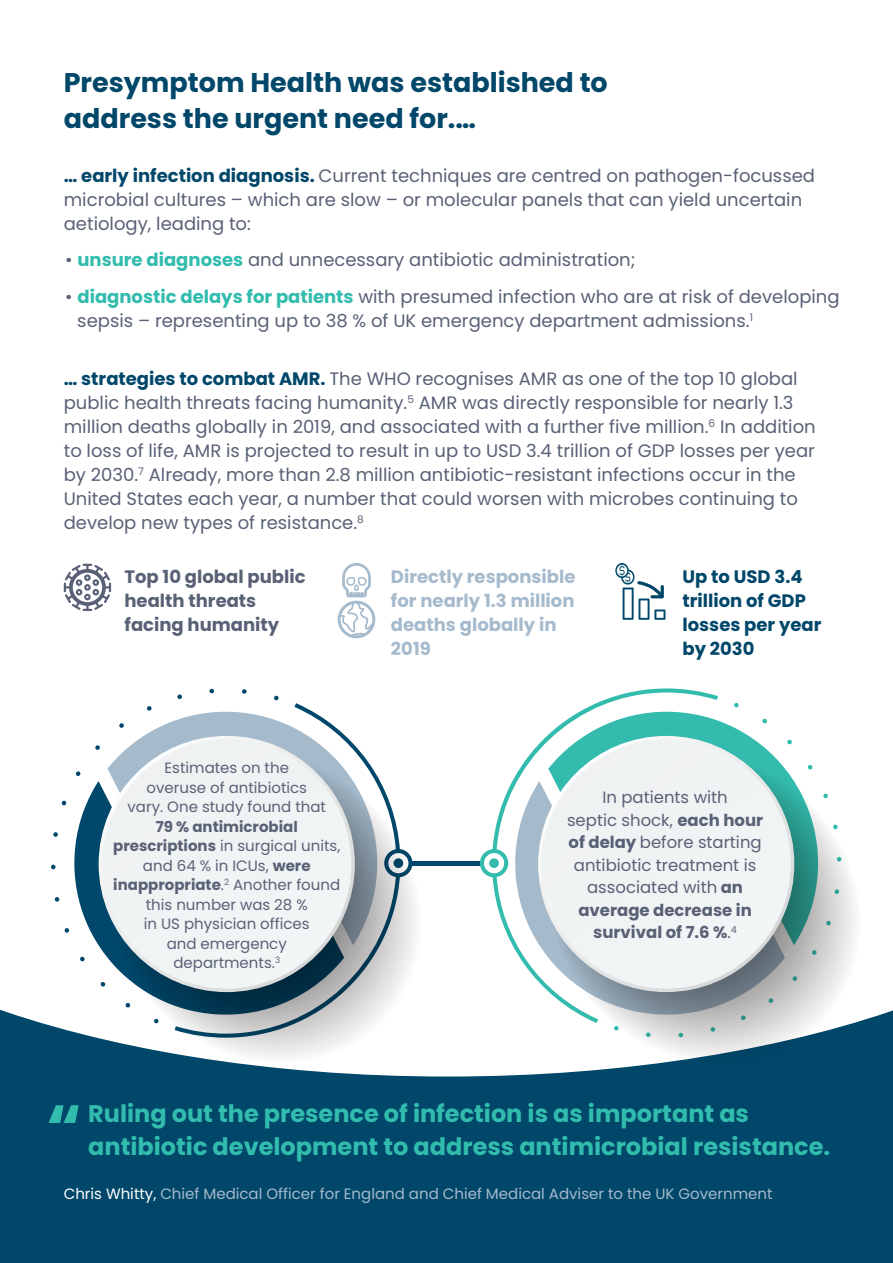
<style>
.page{position:relative;width:893px;height:1263px;background:#fff}
.page>*{position:absolute;margin:0;border:0;box-sizing:border-box;transform-origin:0 0}
.t1{font:700 66px "Poppins";color:#32bcad}
.t2{font:700 27px/36px "Poppins";color:#00476a}
.t3{font:700 24px "Poppins";color:#32bcad}
.t4{font:18px/24px "Poppins";color:#596176}
.t5{font:700 18px/24px "Poppins";color:#a5bacc}
.t6{font:700 18px/24px "Poppins";color:#596176}
.t7{font:700 18px/24px "Poppins";color:#00476a}
.t8{font:16.5px/22.5px "Poppins";color:#596176;text-align:center}
.t9{font:15px/19.5px "Poppins";color:#596176;text-align:center}
.t10{font:15px "Poppins";color:#a5bacc}
.s1{font-weight:700;color:#00476a}
.s2{font-weight:700;color:#32bcad}
.s3{font-weight:700}
.s4{color:#fff}
</style>
<div class="page">
<div style="left:0;top:1009px;width:893px;height:254px;background:#00476a"></div>
<hr style="left:410px;top:861px;width:72px;height:4px;background:#00486b">
<svg style="left:734px;top:703px;width:5px;height:4px"></svg>
<svg style="left:480px;top:688px;width:238px;height:342px"></svg>
<svg style="left:74px;top:781px;width:31px;height:233px"></svg>
<svg style="left:119px;top:712px;width:237px;height:35px;fill:#a5bbcc"></svg>
<svg style="left:105px;top:747px;width:321px;height:321px"></svg>
<svg style="left:99px;top:736px;width:256px;height:256px"></svg>
<div style="left:102px;top:739px;width:249px;height:249px;background:#f1f4f4;border-radius:125px"></div>
<svg style="left:515px;top:781px;width:30px;height:233px"></svg>
<svg style="left:548px;top:712px;width:244px;height:35px;fill:#33bcad"></svg>
<svg style="left:545px;top:747px;width:320px;height:321px"></svg>
<svg style="left:538px;top:736px;width:256px;height:256px"></svg>
<div style="left:542px;top:739px;width:249px;height:249px;background:#f1f4f4;border-radius:125px"></div>
<svg style="left:64px;top:564px;width:47px;height:47px"></svg>
<svg style="left:615px;top:563px;width:50px;height:57px"></svg>
<svg style="left:338px;top:563px;width:37px;height:75px"></svg>
<h2 class="t2" style="left:64px;top:65px;width:545px">Presymptom Health was established to address the urgent need for.…</h2>
<p class="t4" style="left:64px;top:163px;width:753px"><span class="s1">… early infection diagnosis.</span> Current techniques are centred on pathogen-focussed microbial cultures – which are slow – or molecular panels that can yield uncertain aetiology, leading to:</p>
<p class="t4" style="left:65px;top:248px;width:572px">• <span class="s2">unsure diagnoses</span> and unnecessary antibiotic administration;</p>
<p class="t4" style="left:77px;top:285px;width:764px;text-indent:-12px">• <span class="s2">diagnostic delays for patients</span> with presumed infection who are at risk of developing sepsis – representing up to 38 % of UK emergency department admissions.<sup>1</sup></p>
<p class="t4" style="left:64px;top:367px;width:753px"><span class="s1">… strategies to combat AMR.</span> The WHO recognises AMR as one of the top 10 global public health threats facing humanity.<sup>5</sup> AMR was directly responsible for nearly 1.3 million deaths globally in 2019, and associated with a further five million.<sup>6</sup> In addition to loss of life, AMR is projected to result in up to USD 3.4 trillion of GDP losses per year by 2030.<sup>7</sup> Already, more than 2.8 million antibiotic-resistant infections occur in the United States each year, a number that could worsen with microbes continuing to develop new types of resistance.<sup>8</sup></p>
<p class="t6" style="left:125px;top:564px;width:183px">Top 10 global public health threats facing humanity</p>
<p class="t7" style="left:682px;top:565px;width:141px">Up to USD 3.4 trillion of GDP losses per year by 2030</p>
<p class="t5" style="left:391px;top:565px;width:186px">Directly responsible for nearly 1.3 million deaths globally in<br>2019</p>
<p class="t9" style="left:128px;top:758px;width:200px">Estimates on the<br>overuse of antibiotics vary. One study found that</p>
<p class="t9" style="left:113px;top:817px;width:229px"><span class="s3">79 % antimicrobial prescriptions</span> in surgical units, and 64 % in ICUs, <span class="s3">were inappropriate</span>.<sup>2</sup> Another found this number was 28 %<br>in US physician offices<br>and emergency departments.<sup>3</sup></p>
<p class="t8" style="left:567px;top:786px;width:198px">In patients with<br>septic shock, <span class="s3">each hour of delay</span> before starting antibiotic treatment is associated with <span class="s3">an average decrease in survival of 7.6 %</span>.<sup>4</sup></p>
<h1 class="t1" style="left:46px;top:1090px;width:37px">“</h1>
<h3 class="t3" style="left:88px;top:1100px;width:662px">Ruling out the presence of infection is as important as</h3>
<h3 class="t3" style="left:88px;top:1133px;width:744px">antibiotic development to address antimicrobial resistance.</h3>
<p class="t10" style="left:64px;top:1185px;width:710px"><span class="s4">Chris Whitty,</span> Chief Medical Officer for England and Chief Medical Adviser to the UK Government</p>
</div>
